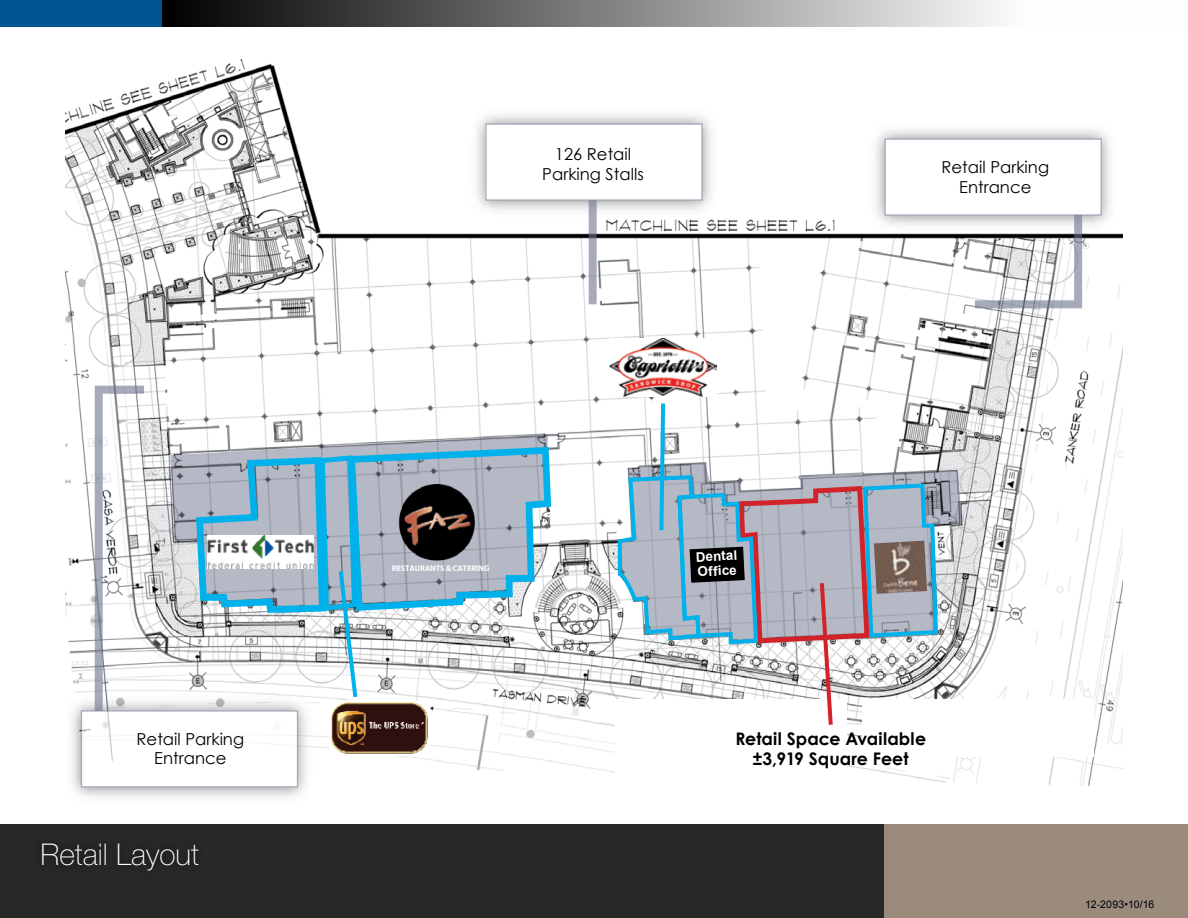
<style>
.page{position:relative;width:1188px;height:918px;background:#fff}
.page>*{position:absolute;margin:0;border:0;box-sizing:border-box;transform-origin:0 0}
.t1{font:100 30px "Helvetica Neue LT Std";color:#fff}
.t2{font:700 17.4px/20.1px "Century Gothic";color:#000;text-align:center}
.t3{font:16.5px/19.8px "Century Gothic";color:#000;text-align:center}
.t4{font:700 13.35px/14.7px "Arial";color:#fff}
.t5{font:10.5px "Arial";letter-spacing:.005em;color:#000}
</style>
<div class="page">
<div style="left:161px;top:0;width:1027px;height:27px;background:linear-gradient(to right,#050505,#fff)"></div>
<div style="left:883px;top:824px;width:305px;height:94px;background:#9a8b7d"></div>
<div style="left:0;top:0;width:162px;height:27px;background:#005695"></div>
<div style="left:0;top:824px;width:883px;height:94px;background:#292829"></div>
<img style="left:65px;top:58px;width:1058px;height:728px">
<img style="left:465px;top:103px;width:258px;height:118px">
<div style="left:486px;top:124px;width:216px;height:76px;background:#fff"></div>
<svg style="left:589px;top:200px;width:8px;height:104px"></svg>
<img style="left:65px;top:689px;width:254px;height:108px">
<div style="left:81px;top:711px;width:217px;height:76px;background:#fff"></div>
<svg style="left:95px;top:386px;width:49px;height:325px"></svg>
<svg style="left:940px;top:464px;width:22px;height:180px;background:#bbbcc0"></svg>
<svg style="left:170px;top:435px;width:378px;height:179px"></svg>
<img style="left:864px;top:118px;width:259px;height:119px">
<div style="left:885px;top:139px;width:216px;height:76px;background:#fff"></div>
<svg style="left:975px;top:215px;width:107px;height:93px"></svg>
<div style="left:615px;top:700px;width:231px;height:115px;background:#fff"></div>
<div style="left:863px;top:700px;width:231px;height:57px;background:#fff"></div>
<svg style="left:193px;top:444px;width:362px;height:257px"></svg>
<img style="left:208px;top:536px;width:105px;height:32px">
<img style="left:392px;top:485px;width:96px;height:85px">
<img style="left:610px;top:339px;width:107px;height:57px">
<img style="left:329px;top:701px;width:101px;height:55px">
<svg style="left:616px;top:399px;width:324px;height:330px"></svg>
<p class="t3" style="left:137px;top:728px;width:109px">Retail Parking<br>Entrance</p>
<h1 class="t1" style="left:40px;top:837px;width:160px">Retail Layout</h1>
<p class="t3" style="left:542px;top:144px;width:103px">126 Retail<br>Parking Stalls</p>
<p class="t3" style="left:942px;top:157px;width:109px">Retail Parking<br>Entrance</p>
<p class="t4" style="left:695px;top:550px;width:43px;rotate:-3deg">Dental<br>Office</p>
<p class="t2" style="left:735px;top:728px;width:192px">Retail Space Available ±3,919 Square Feet</p>
<p class="t5" style="left:1085px;top:898px;width:70px">12-2093•10/16</p>
</div>
